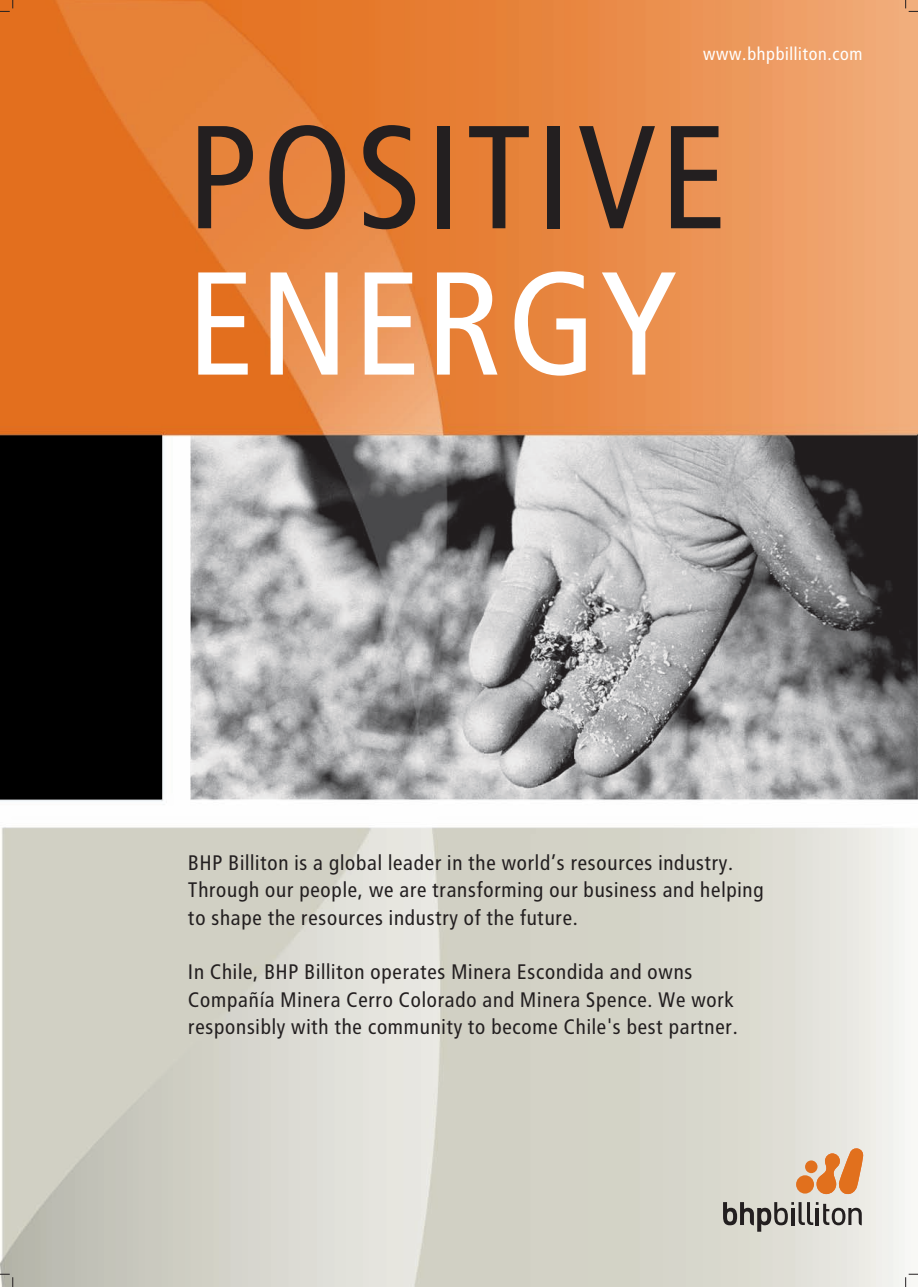
<style>
.page{position:relative;width:918px;height:1287px;background:#fff}
.page>*{position:absolute;margin:0;border:0;box-sizing:border-box;transform-origin:0 0}
.t1{font:146.4px "Transit";color:#231f20}
.t2{font:146.4px "Transit";color:#fff}
.t3{font:21px/27.3px "Transit";color:#231f20}
.t4{font:18px "Transit";color:#fff}
</style>
<div class="page">
<img style="left:0;top:0;width:918px;height:1287px">
<svg style="left:723px;top:1202px;width:139px;height:30px;background:#a6a49f"></svg>
<hr style="left:791px;top:1208px;width:3px;height:17px;background:#231f20">
<div style="left:796px;top:1175px;width:18px;height:19px;background:#e1701d;border-radius:50%"></div>
<div style="left:805px;top:1160px;width:13px;height:13px;background:#e1701d;border-radius:50%"></div>
<svg style="left:817px;top:1148px;width:47px;height:47px;background:#e3a06d"></svg>
<svg style="left:0;top:0;width:14px;height:12px"></svg>
<svg style="left:905px;top:0;width:13px;height:12px"></svg>
<svg style="left:905px;top:1274px;width:13px;height:13px"></svg>
<svg style="left:0;top:1274px;width:14px;height:13px"></svg>
<p class="t4" style="left:703px;top:42px;width:162px">www.bhpbilliton.com</p>
<h1 class="t1" style="left:188px;top:82px;width:546px">POSITIVE</h1>
<h1 class="t2" style="left:188px;top:228px;width:495px">ENERGY</h1>
<p class="t3" style="left:188px;top:849px;width:578px">BHP Billiton is a global leader in the world’s resources industry.<br>Through our people, we are transforming our business and helping to shape the resources industry of the future.</p>
<p class="t3" style="left:188px;top:958px;width:552px">In Chile, BHP Billiton operates Minera Escondida and owns<br>Compañía Minera Cerro Colorado and Minera Spence. We work responsibly with the community to become Chile's best partner.</p>
</div>
